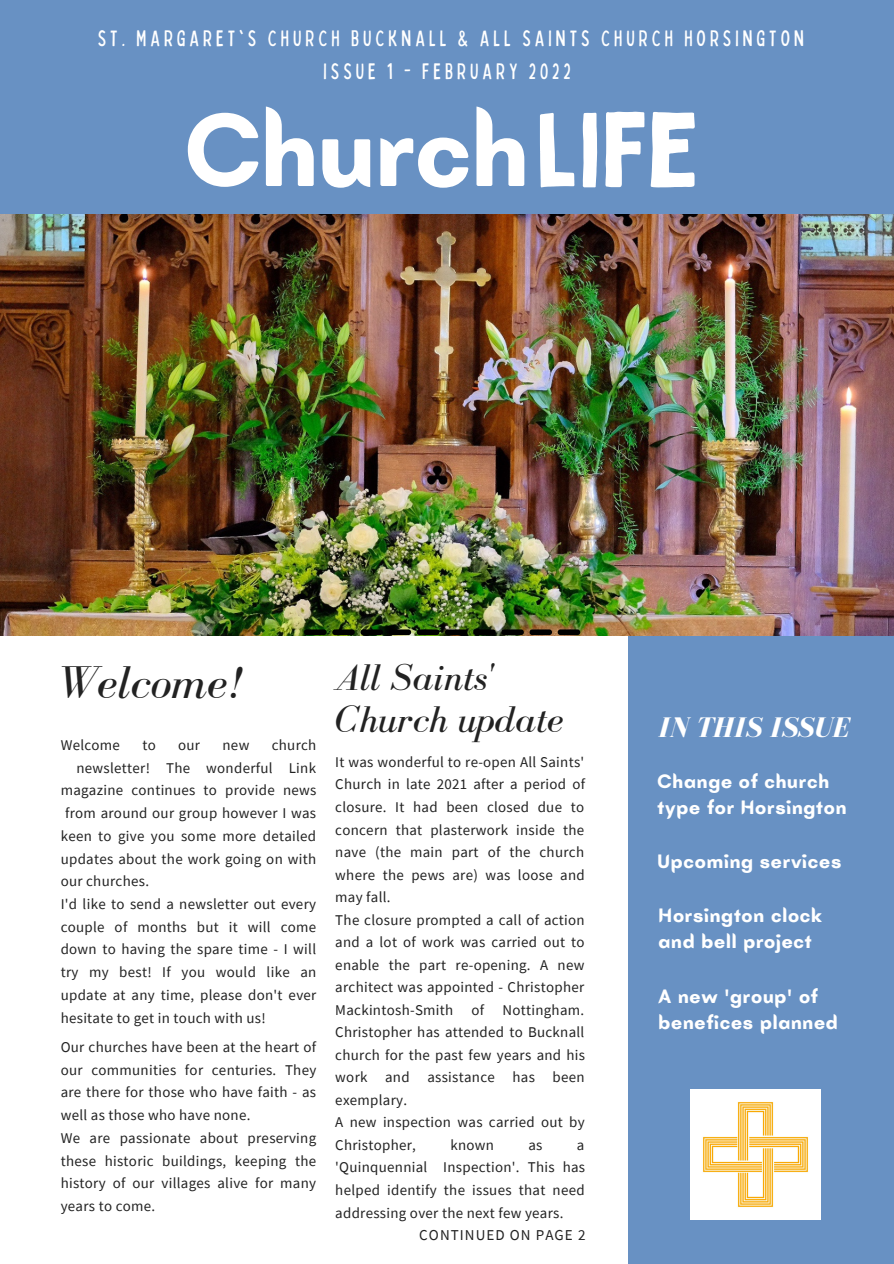
<style>
.page{position:relative;width:894px;height:1264px;background:#fff}
.page>*{position:absolute;margin:0;border:0;box-sizing:border-box;transform-origin:0 0}
.t1{font:700 105.9px "Batangas";color:#fff}
.t2{font:italic 47.25px "Bodoni FLF";color:#222}
.t3{font:italic 38.25px/41.7px "Bodoni FLF";color:#222}
.t4{font:italic 700 29.25px "Bodoni FLF";color:#fff}
.t5{font:condensed 22.35px "Bobby Jones";letter-spacing:.18em;color:#fff}
.t6{font:700 19.8px/26px "Batangas";letter-spacing:.04em;color:#fff}
.t7{font:15px "Source Sans Pro";letter-spacing:.07em;color:#222}
.t8{font:14.85px/22.5px "Source Sans Pro";letter-spacing:.02em;color:#222;text-align:justify}
.s1{font-family:"Bobby Jones";font-weight:400;font-size:103.05px}
</style>
<div class="page">
<div style="left:628px;top:634px;width:265px;height:629px;background:#6891c3"></div>
<img style="left:0;top:214px;width:893px;height:421px">
<div style="left:0;top:0;width:893px;height:214px;background:#6891c3"></div>
<svg style="left:304px;top:629px;width:276px;height:6px;background:#1a1d0d"></svg>
<img style="left:690px;top:1089px;width:130px;height:129px">
<p class="t5" style="left:98px;top:24px;width:707px">ST. MARGARET'S CHURCH BUCKNALL &amp; ALL SAINTS CHURCH HORSINGTON</p>
<p class="t5" style="left:323px;top:56px;width:249px">ISSUE 1 - FEBRUARY 2022</p>
<p class="t1" style="left:185px;top:87px;width:515px">Church<span class="s1">life</span></p>
<p class="t2" style="left:56px;top:657px;width:189px">Welcome!</p>
<p class="t8" style="left:61px;top:733px;width:61px">Welcome</p>
<p class="t8" style="left:142px;top:733px;width:15px">to</p>
<p class="t8" style="left:178px;top:733px;width:23px">our</p>
<p class="t8" style="left:222px;top:733px;width:28px">new</p>
<p class="t8" style="left:272px;top:733px;width:46px">church</p>
<p class="t8" style="left:76px;top:756px;width:241px">newsletter! The wonderful Link</p>
<p class="t8" style="left:61px;top:779px;width:257px">magazine continues to provide news</p>
<p class="t8" style="left:65px;top:801px;width:252px">from around our group however I was</p>
<p class="t8" style="left:61px;top:824px;width:257px">keen to give you some more detailed</p>
<p class="t8" style="left:61px;top:847px;width:257px">updates about the work going on with</p>
<p class="t8" style="left:61px;top:869px;width:90px">our churches.</p>
<p class="t8" style="left:61px;top:892px;width:257px">I'd like to send a newsletter out every couple of months but it will come down to having the spare time - I will try my best! If you would like an update at any time, please don't ever hesitate to get in touch with us!</p>
<p class="t8" style="left:61px;top:1035px;width:257px">Our churches have been at the heart of our communities for centuries. They are there for those who have faith - as well as those who have none.</p>
<p class="t8" style="left:61px;top:1126px;width:257px">We are passionate about preserving these historic buildings, keeping the history of our villages alive for many years to come.</p>
<p class="t3" style="left:335px;top:656px;width:229px">All Saints'<br>Church update</p>
<p class="t8" style="left:335px;top:750px;width:251px">It was wonderful to re-open All Saints' Church in late 2021 after a period of closure. It had been closed due to concern that plasterwork inside the nave (the main part of the church where the pews are) was loose and may fall.</p>
<p class="t8" style="left:335px;top:908px;width:251px">The closure prompted a call of action and a lot of work was carried out to enable the part re-opening. A new architect was appointed - Christopher Mackintosh-Smith of Nottingham.<br>Christopher has attended to Bucknall church for the past few years and his work and assistance has been exemplary.</p>
<p class="t8" style="left:335px;top:1110px;width:251px">A new inspection was carried out by<br>Christopher,</p>
<p class="t8" style="left:450px;top:1133px;width:45px">known</p>
<p class="t8" style="left:528px;top:1133px;width:16px">as</p>
<p class="t8" style="left:335px;top:1133px;width:251px;text-indent:241px">a 'Quinquennial Inspection'. This has helped identify the issues that need addressing over the next few years.</p>
<p class="t7" style="left:419px;top:1224px;width:168px">CONTINUED ON PAGE 2</p>
<p class="t4" style="left:657px;top:711px;width:193px">IN THIS ISSUE</p>
<p class="t6" style="left:657px;top:768px;width:190px">Change of church type for Horsington</p>
<p class="t6" style="left:657px;top:848px;width:185px">Upcoming services</p>
<p class="t6" style="left:658px;top:902px;width:165px">Horsington clock and bell project</p>
<p class="t6" style="left:658px;top:983px;width:181px">A new 'group' of benefices planned</p>
</div>
